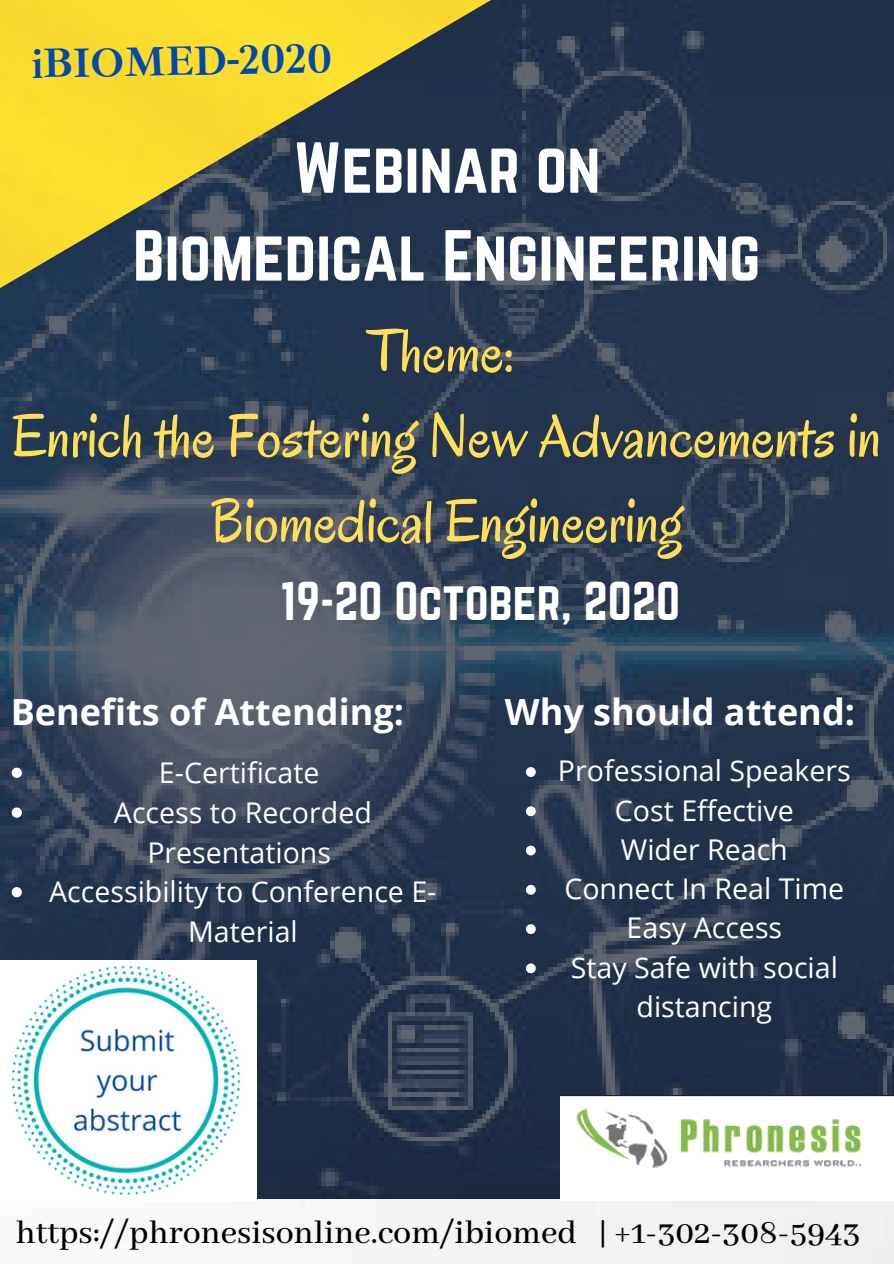
<style>
.page{position:relative;width:894px;height:1264px;background:#fff}
.page>*{position:absolute;margin:0;border:0;box-sizing:border-box;transform-origin:0 0}
.t1{font:63px/87.8px "Norwester";color:#fff;text-align:center}
.t2{font:61.05px/85.1px "Oregano";color:#ffde59;text-align:center}
.t3{font:48px "Norwester";color:#fff}
.t4{font:700 42px "Ibarra Real Nova";color:#004aad}
.t5{font:500 36px "Abhaya Libre";color:#000}
.t6{font:700 36px "Open Sans";color:#fff}
.t7{font:28.5px/39.3px "Open Sans";color:#fff;text-align:center}
</style>
<div class="page">
<img style="left:0;top:0;width:893px;height:1199px">
<img style="left:0;top:0;width:503px;height:297px">
<img style="left:560px;top:1095px;width:333px;height:104px">
<svg style="left:526px;top:767px;width:9px;height:10px"></svg>
<svg style="left:526px;top:806px;width:9px;height:10px"></svg>
<svg style="left:526px;top:845px;width:9px;height:10px"></svg>
<svg style="left:526px;top:884px;width:9px;height:10px"></svg>
<svg style="left:526px;top:924px;width:9px;height:10px"></svg>
<svg style="left:526px;top:963px;width:9px;height:10px"></svg>
<img style="left:0;top:960px;width:257px;height:239px">
<svg style="left:12px;top:767px;width:10px;height:11px"></svg>
<svg style="left:12px;top:807px;width:10px;height:10px"></svg>
<svg style="left:12px;top:887px;width:10px;height:10px"></svg>
<h3 class="t4" style="left:31px;top:38px;width:302px;rotate:-1deg">iBIOMED-2020</h3>
<h1 class="t1" style="left:133px;top:127px;width:628px">Webinar on<br>Biomedical Engineering</h1>
<h2 class="t2" style="left:12px;top:309px;width:870px">Theme:<br>Enrich the Fostering New Advancements in<br>Biomedical Engineering</h2>
<h3 class="t3" style="left:280px;top:578px;width:401px">19-20 October, 2020</h3>
<p class="t6" style="left:11px;top:686px;width:394px">Benefits of Attending:</p>
<p class="t7" style="left:49px;top:752px;width:388px;line-height:39.8px">E-Certificate<br>Access to Recorded<br>Presentations<br>Accessibility to Conference E-<br>Material</p>
<p class="t6" style="left:504px;top:686px;width:351px">Why should attend:</p>
<p class="t7" style="left:557px;top:750px;width:294px">Professional Speakers<br>Cost Effective<br>Wider Reach<br>Connect In Real Time<br>Easy Access<br>Stay Safe with social distancing</p>
<p class="t5" style="left:16px;top:1212px;width:846px">https://phronesisonline.com/ibiomed | +1-302-308-5943</p>
</div>
